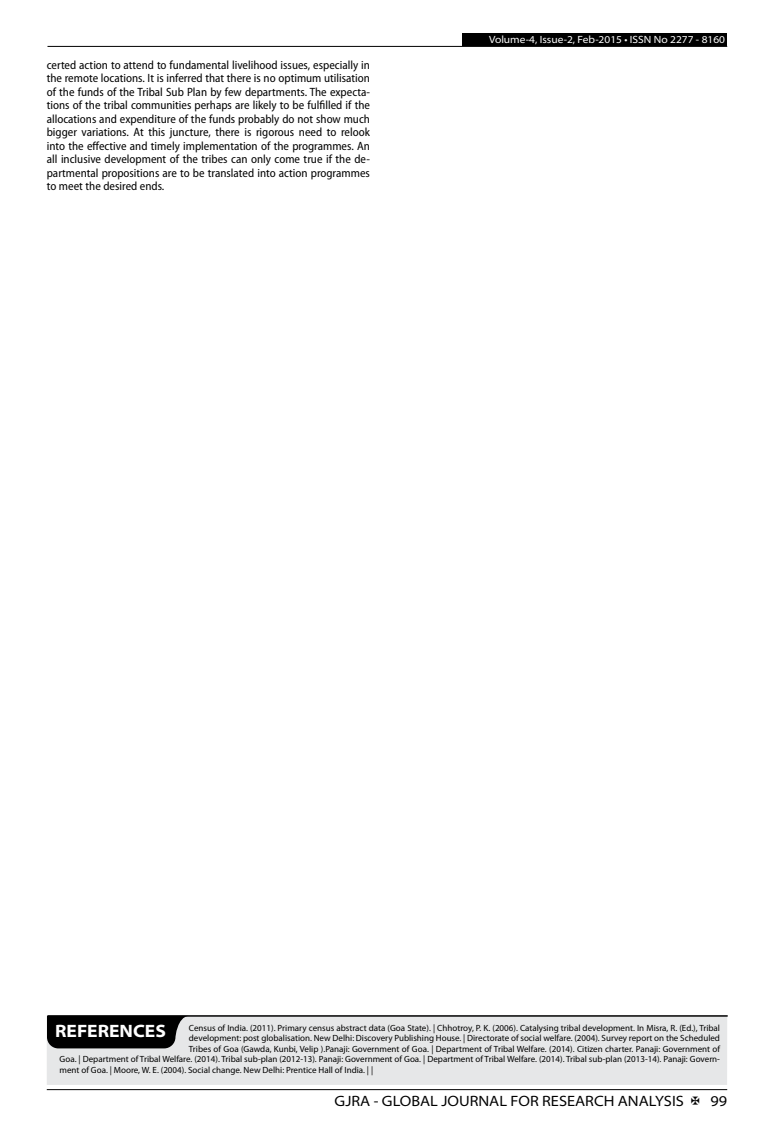
<style>
.page{position:relative;width:774px;height:1136px;background:#fff}
.page>*{position:absolute;margin:0;border:0;box-sizing:border-box;transform-origin:0 0}
.t1{font:700 semi-expanded 18px "Myriad Pro";color:#fff}
.t2{font:semi-expanded 15px "Myriad Pro";color:#000}
.t3{font:semi-condensed 12px/13.5px "Myriad Pro";color:#000;text-align:justify}
.t4{font:semi-expanded 10.5px "Myriad Pro";color:#fff}
.t5{font:9px "Myriad Pro";color:#000}
</style>
<div class="page">
<hr style="left:47px;top:1089px;width:680px;height:1px;background:#000">
<div style="left:462px;top:33px;width:265px;height:13px;background:#000"></div>
<hr style="left:47px;top:46px;width:680px;height:1px;background:#000">
<div style="left:47px;top:1015px;width:680px;height:69px;background:#e6e7e8"></div>
<hr style="left:48px;top:1015px;width:679px;height:1px;background:#000">
<svg style="left:47px;top:1015px;width:142px;height:33px;background:#151515"></svg>
<p class="t3" style="left:47px;top:58px;width:325px">certed action to attend to fundamental livelihood issues, especially in the remote locations. It is inferred that there is no optimum utilisation of the funds of the Tribal Sub Plan by few departments. The expecta&shy;tions of the tribal communities perhaps are likely to be fulfilled if the allocations and expenditure of the funds probably do not show much bigger variations. At this juncture, there is rigorous need to relook into the effective and timely implementation of the programmes. An all inclusive development of the tribes can only come true if the de&shy;partmental propositions are to be translated into action programmes to meet the desired ends.</p>
<p class="t4" style="left:489px;top:34px;width:238px">Volume-4, Issue-2, Feb-2015 • ISSN No 2277 - 8160</p>
<h1 class="t1" style="left:55px;top:1020px;width:112px">REFERENCES</h1>
<p class="t5" style="left:189px;top:1022px;width:533px">Census of India. (2011). Primary census abstract data (Goa State). | Chhotroy, P. K. (2006). Catalysing tribal development. In Misra, R. (Ed.), Tribal</p>
<p class="t5" style="left:189px;top:1033px;width:533px">development: post globalisation. New Delhi: Discovery Publishing House. | Directorate of social welfare. (2004). Survey report on the Scheduled</p>
<p class="t5" style="left:189px;top:1043px;width:533px">Tribes of Goa (Gawda, Kunbi, Velip ).Panaji: Government of Goa. | Department of Tribal Welfare. (2014). Citizen charter. Panaji: Government of</p>
<p class="t5" style="left:60px;top:1054px;width:662px">Goa. | Department of Tribal Welfare. (2014). Tribal sub-plan (2012-13). Panaji: Government of Goa. | Department of Tribal Welfare. (2014). Tribal sub-plan (2013-14). Panaji: Govern-</p>
<p class="t5" style="left:60px;top:1064px;width:315px">ment of Goa. | Moore, W. E. (2004). Social change. New Delhi: Prentice Hall of India. | |</p>
<h2 class="t2" style="left:335px;top:1092px;width:351px">GJRA - GLOBAL JOURNAL FOR RESEARCH ANALYSIS</h2>
<h2 class="t2" style="left:710px;top:1092px;width:18px">99</h2>
</div>
